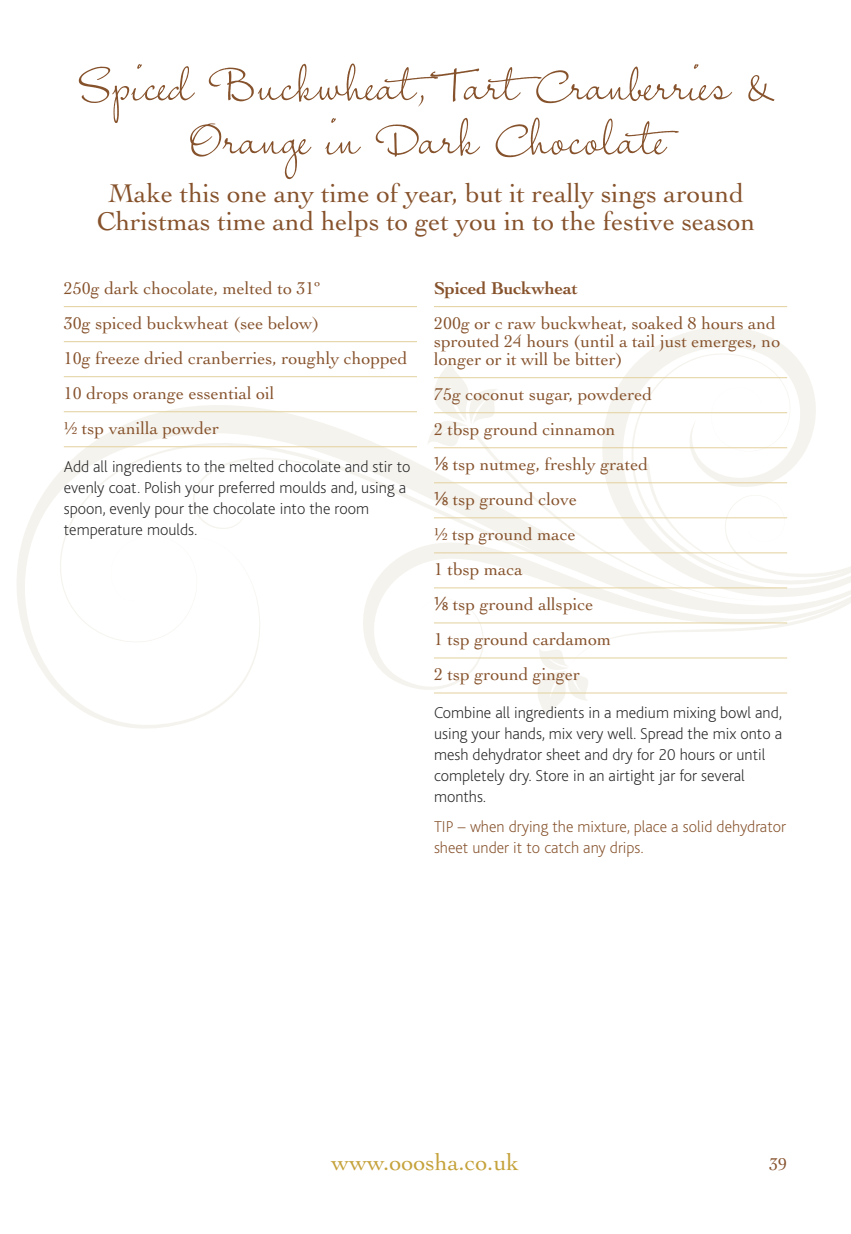
<style>
.page{position:relative;width:851px;height:1234px;background:#fff}
.page>*{position:absolute;margin:0;border:0;box-sizing:border-box;transform-origin:0 0}
.t1{font:54px/54px "Freedom Writer BF";color:#86522c;text-align:center}
.t2{font:27px/28.5px "Cochin";color:#86522c;text-align:center}
.t3{font:24px "Cochin";color:#c5a23b}
.t4{font:18px/35px "Cochin";color:#86522c}
.t5{font:700 18px "Cochin";color:#86522c}
.t6{font:200 16.5px/21px "Bliss";color:#272627}
.t7{font:200 16.5px/21px "Bliss";color:#86522c}
.s1{font-family:"Lucida Grande"}
</style>
<div class="page">
<svg style="left:17px;top:405px;width:770px;height:323px"></svg>
<svg style="left:602px;top:327px;width:190px;height:101px"></svg>
<svg style="left:362px;top:643px;width:425px;height:46px"></svg>
<svg style="left:631px;top:353px;width:185px;height:110px"></svg>
<svg style="left:59px;top:441px;width:512px;height:202px"></svg>
<svg style="left:571px;top:577px;width:279px;height:86px"></svg>
<svg style="left:516px;top:647px;width:73px;height:71px"></svg>
<svg style="left:404px;top:361px;width:94px;height:87px"></svg>
<svg style="left:762px;top:463px;width:88px;height:114px"></svg>
<svg style="left:192px;top:457px;width:134px;height:72px"></svg>
<svg style="left:470px;top:428px;width:292px;height:172px"></svg>
<hr style="left:64px;top:306px;width:353px;height:1px;background:#e2d09d">
<hr style="left:64px;top:341px;width:353px;height:1px;background:#e2d09d">
<hr style="left:64px;top:376px;width:353px;height:1px;background:#e2d09d">
<hr style="left:64px;top:411px;width:353px;height:1px;background:#e2d09d">
<hr style="left:64px;top:446px;width:353px;height:1px;background:#e2d09d">
<hr style="left:434px;top:306px;width:353px;height:1px;background:#e2d09d">
<hr style="left:434px;top:377px;width:353px;height:1px;background:#e2d09d">
<hr style="left:434px;top:412px;width:353px;height:1px;background:#e2d09d">
<hr style="left:434px;top:447px;width:353px;height:1px;background:#e2d09d">
<hr style="left:434px;top:482px;width:353px;height:1px;background:#e2d09d">
<hr style="left:434px;top:517px;width:353px;height:1px;background:#e2d09d">
<hr style="left:434px;top:552px;width:353px;height:1px;background:#e2d09d">
<hr style="left:434px;top:587px;width:353px;height:1px;background:#e2d09d">
<hr style="left:434px;top:622px;width:353px;height:1px;background:#e2d09d">
<hr style="left:434px;top:657px;width:353px;height:1px;background:#e2d09d">
<hr style="left:434px;top:692px;width:353px;height:1px;background:#e2d09d">
<h1 class="t1" style="left:77px;top:54px;width:699px">Spiced Buckwheat,TartCranberries &amp;<br>Orange in Dark Chocolate</h1>
<h2 class="t2" style="left:97px;top:181px;width:660px">Make this one any time of year, but it really sings around<br>Christmas time and helps to get you in to the festive season</h2>
<p class="t4" style="left:64px;top:272px;width:345px">250g dark chocolate, melted to 31º<br>30g spiced buckwheat (see below)<br>10g freeze dried cranberries, roughly chopped<br>10 drops orange essential oil<br>½ tsp vanilla powder</p>
<p class="t6" style="left:64px;top:457px;width:348px">Add all ingredients to the melted chocolate and stir to evenly coat. Polish your preferred moulds and, using a spoon, evenly pour the chocolate into the room temperature moulds.</p>
<p class="t5" style="left:434px;top:281px;width:146px">Spiced Buckwheat</p>
<p class="t4" style="left:434px;top:315px;width:348px;line-height:18px">200g or c raw buckwheat, soaked 8 hours and sprouted 24 hours (until a tail just emerges, no longer or it will be bitter)</p>
<p class="t4" style="left:434px;top:378px;width:219px">75g coconut sugar, powdered<br>2 tbsp ground cinnamon<br><span class="s1">⅛</span> tsp nutmeg, freshly grated <span class="s1">⅛</span> tsp ground clove<br>½ tsp ground mace<br>1 tbsp maca<br><span class="s1">⅛</span> tsp ground allspice<br>1 tsp ground cardamom<br>2 tsp ground ginger</p>
<p class="t6" style="left:434px;top:703px;width:349px">Combine all ingredients in a medium mixing bowl and, using your hands, mix very well. Spread the mix onto a mesh dehydrator sheet and dry for 20 hours or until completely dry. Store in an airtight jar for several months.</p>
<p class="t7" style="left:434px;top:817px;width:353px">TIP – when drying the mixture, place a solid dehydrator sheet under it to catch any drips.</p>
<h3 class="t3" style="left:331px;top:1152px;width:189px">www.ooosha.co.uk</h3>
<p class="t4" style="left:769px;top:1148px;width:19px">39</p>
</div>
